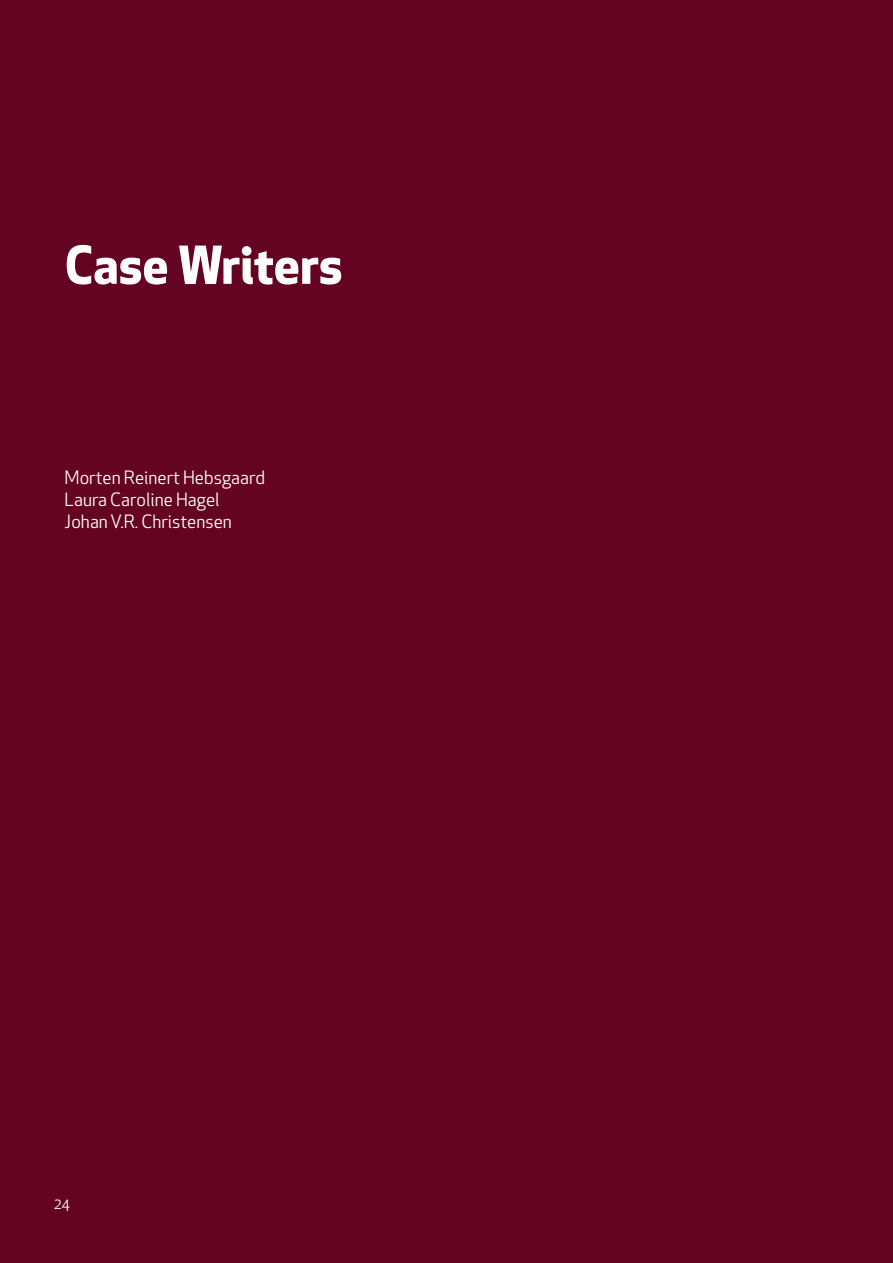
<style>
.page{position:relative;width:893px;height:1263px;background:#640422}
.page>*{position:absolute;margin:0;border:0;box-sizing:border-box;transform-origin:0 0}
.t1{font:700 51px "Apex New";color:#fff}
.t2{font:18px/21.6px "Apex New";color:#fff}
.t3{font:15px "Apex New";color:#fff}
</style>
<div class="page">
<h1 class="t1" style="left:65px;top:228px;width:280px">Case Writers</h1>
<p class="t2" style="left:65px;top:467px;width:202px">Morten Reinert Hebsgaard<br>Laura Caroline Hagel<br>Johan V.R. Christensen</p>
<p class="t3" style="left:54px;top:1194px;width:17px">24</p>
</div>
